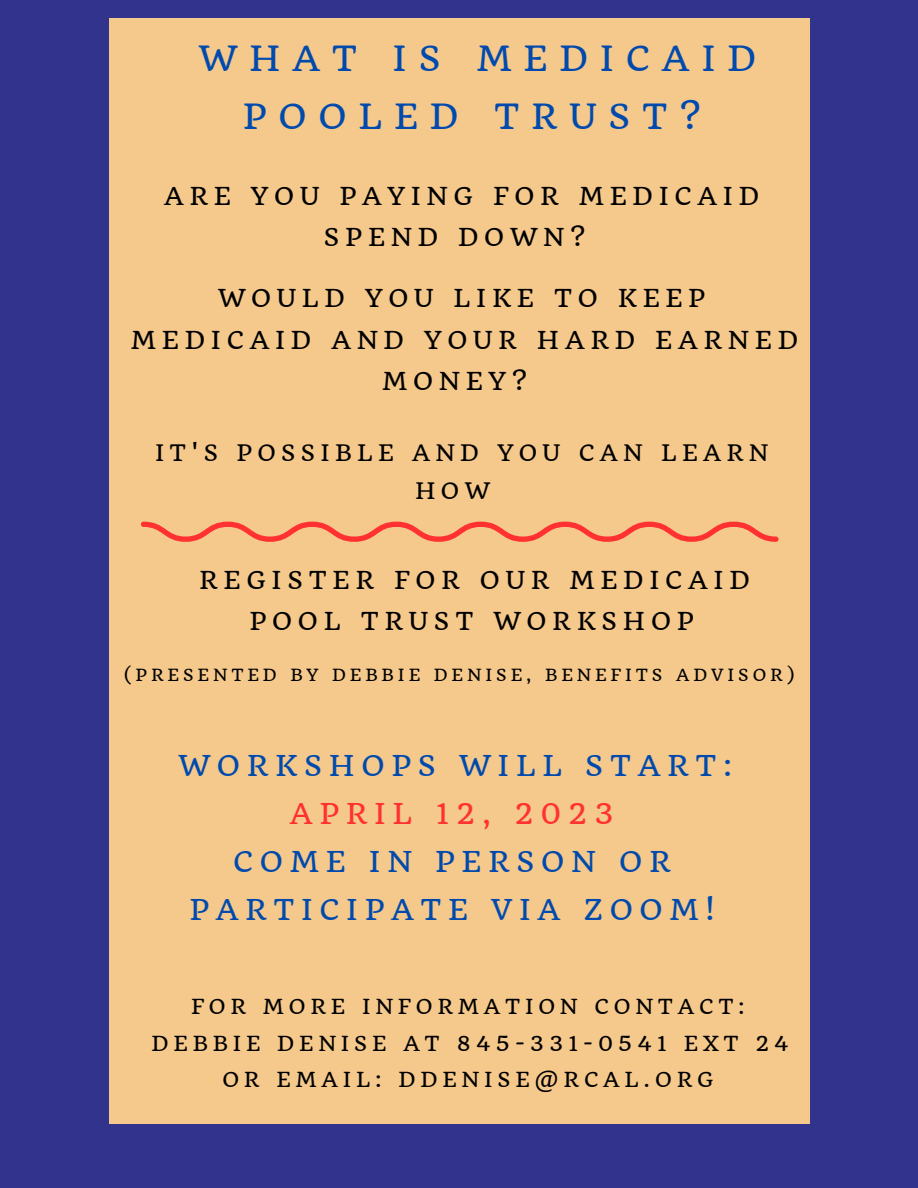
<style>
.page{position:relative;width:918px;height:1188px;background:#32338c}
.page>*{position:absolute;margin:0;border:0;box-sizing:border-box;transform-origin:0 0}
.t1{font:33.9px/58.2px "Quando";letter-spacing:.35em;color:#004aad;text-align:center}
.t2{font:28.05px/48px "Quando";letter-spacing:.24em;color:#004aad;text-align:center}
.t3{font:28.05px "Quando";letter-spacing:.24em;color:#ff3131}
.t4{font:24.15px/40.8px "Quando";letter-spacing:.24em;color:#000;text-align:center}
.t5{font:22.2px/37.8px "Quando";letter-spacing:.24em;color:#000}
.t6{font:20.25px/36.5px "Quando";letter-spacing:.24em;color:#000;text-align:center}
.t7{font:16.35px "Quando";letter-spacing:.24em;color:#000}
</style>
<div class="page">
<div style="left:109px;top:18px;width:702px;height:1106px;background:#f5c88c"></div>
<svg style="left:141px;top:522px;width:638px;height:20px"></svg>
<h1 class="t1" style="left:199px;top:29px;width:559px">WHAT IS MEDICAID<br>POOLED TRUST?</h1>
<p class="t4" style="left:164px;top:176px;width:597px">ARE YOU PAYING FOR MEDICAID<br>SPEND DOWN?</p>
<p class="t4" style="left:218px;top:278px;width:489px">WOULD YOU LIKE TO KEEP</p>
<p class="t4" style="left:131px;top:320px;width:669px">MEDICAID AND YOUR HARD EARNED</p>
<p class="t4" style="left:382px;top:361px;width:146px">MONEY?</p>
<p class="t5" style="left:415px;top:434px;width:355px;text-indent:-260px">IT'S POSSIBLE AND YOU CAN LEARN<br>HOW</p>
<p class="t4" style="left:199px;top:560px;width:552px">REGISTER FOR OUR MEDICAID<br>POOL TRUST WORKSHOP</p>
<p class="t7" style="left:124px;top:665px;width:672px">(PRESENTED BY DEBBIE DENISE, BENEFITS ADVISOR)</p>
<p class="t2" style="left:178px;top:742px;width:555px">WORKSHOPS WILL START:</p>
<p class="t3" style="left:290px;top:797px;width:326px">APRIL 12, 2023</p>
<p class="t2" style="left:189px;top:838px;width:527px">COME IN PERSON OR<br>PARTICIPATE VIA ZOOM!</p>
<p class="t6" style="left:152px;top:989px;width:639px">FOR MORE INFORMATION CONTACT:<br>DEBBIE DENISE AT 845-331-0541 EXT 24<br>OR EMAIL: DDENISE@RCAL.ORG</p>
</div>
